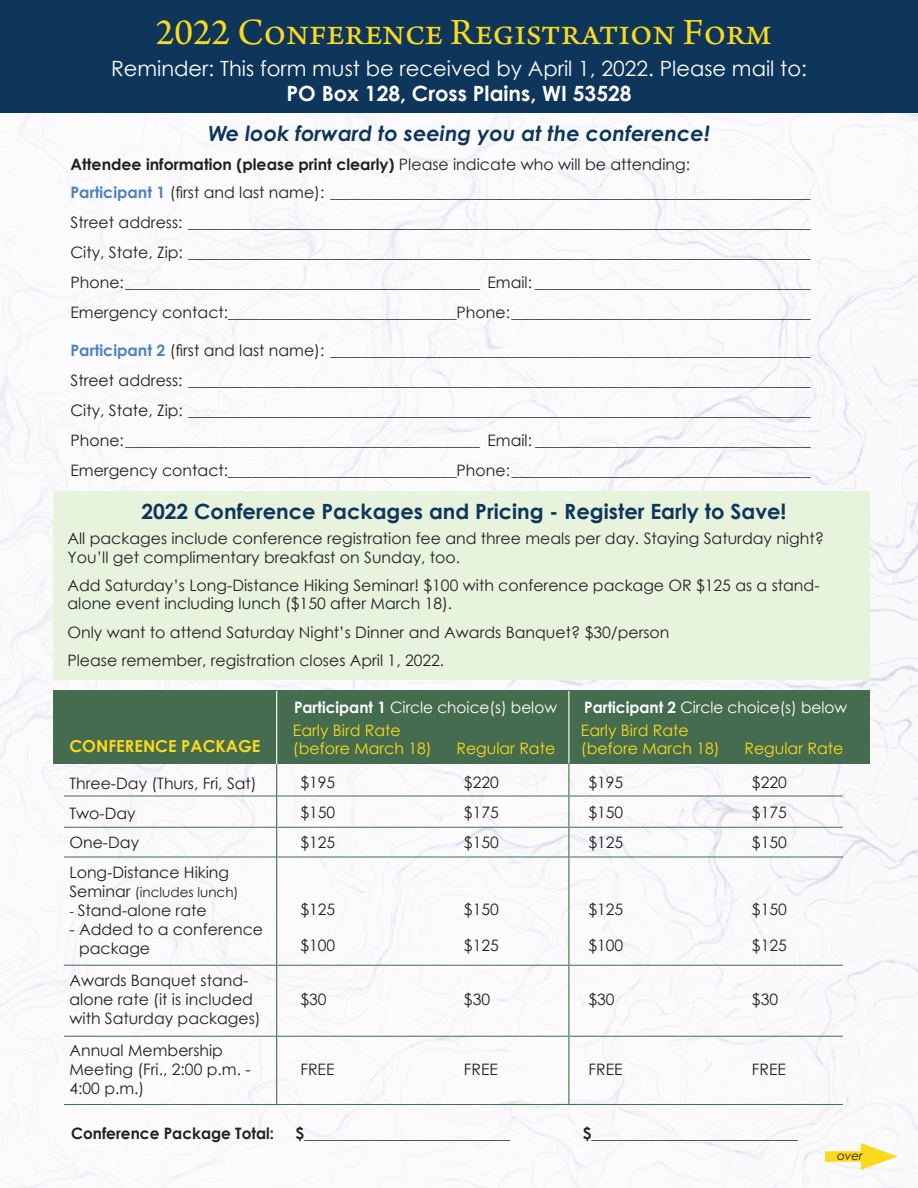
<style>
.page{position:relative;width:918px;height:1188px;background:#fff}
.page>*{position:absolute;margin:0;border:0;box-sizing:border-box;transform-origin:0 0}
.t1{font:39px "Arno Pro";color:#fcd91d}
.t2{font:21px/25.2px "Century Gothic";color:#fff;text-align:center}
.t3{font:700 21px "Century Gothic";color:#0e365b}
.t4{font:italic 700 21px "Century Gothic";color:#0e365b}
.t5{font:700 16.5px "Century Gothic";color:#fcd91d}
.t6{font:15.75px/18.9px "Century Gothic";color:#231f20}
.t7{font:700 15.75px "Century Gothic";color:#231f20}
.t8{font:15.75px/18px "Century Gothic";color:#fcd91d}
.t9{font:15.75px "Century Gothic";color:#fff}
.t10{font:13.5px "Century Gothic";color:#231f20}
.t11{font:italic 12px "Century Gothic";color:#231f20}
.s1{font-weight:700}
.s2{font-weight:400}
.s3{font-weight:700;color:#4f81bd}
.s4{font-size:15.75px}
.s5{font-size:13.5px}
</style>
<div class="page">
<img style="left:0;top:112px;width:918px;height:1076px">
<div style="left:0;top:0;width:918px;height:112px;background:#0e365b"></div>
<div style="left:53px;top:690px;width:817px;height:74px;background:#456c4e"></div>
<div style="left:53px;top:492px;width:817px;height:188px;background:#e8f3de"></div>
<div style="left:825px;top:1151px;width:51px;height:11px;background:#fcd91d"></div>
<svg style="left:861px;top:1143px;width:37px;height:27px"></svg>
<hr style="left:64px;top:796px;width:779px;height:1px;background:#456c4e">
<hr style="left:64px;top:827px;width:779px;height:1px;background:#456c4e">
<hr style="left:64px;top:857px;width:779px;height:1px;background:#456c4e">
<hr style="left:64px;top:965px;width:779px;height:1px;background:#456c4e">
<hr style="left:64px;top:1036px;width:779px;height:1px;background:#456c4e">
<hr style="left:64px;top:1104px;width:779px;height:1px;background:#456c4e">
<hr style="left:568px;top:691px;width:1px;height:370px;background:#fff">
<hr style="left:276px;top:691px;width:1px;height:370px;background:#fff">
<hr style="left:568px;top:763px;width:1px;height:341px;background:#456c4e">
<hr style="left:276px;top:764px;width:1px;height:340px;background:#456c4e">
<p class="t1" style="left:156px;top:10px;width:617px">2022 Conference Registration Form</p>
<p class="t2" style="left:111px;top:55px;width:697px">Reminder: This form must be received by April 1, 2022. Please mail to:<br><span class="s1">PO Box 128, Cross Plains, WI 53528</span></p>
<p class="t4" style="left:208px;top:120px;width:503px">We look forward to seeing you at the conference!</p>
<p class="t7" style="left:70px;top:152px;width:621px">Attendee information (please print clearly) <span class="s2">Please indicate who will be attending:</span></p>
<p class="t6" style="left:70px;top:183px;width:742px"><span class="s3">Participant 1</span> (first and last name): _____________________________________________________________</p>
<p class="t6" style="left:70px;top:213px;width:742px">Street address: _______________________________________________________________________________</p>
<p class="t6" style="left:70px;top:243px;width:742px">City, State, Zip: _______________________________________________________________________________</p>
<p class="t6" style="left:70px;top:273px;width:742px">Phone:_____________________________________________ Email: ___________________________________</p>
<p class="t6" style="left:70px;top:303px;width:742px">Emergency contact:_____________________________Phone:______________________________________</p>
<p class="t6" style="left:70px;top:340px;width:742px"><span class="s3">Participant 2</span> (first and last name): _____________________________________________________________</p>
<p class="t6" style="left:70px;top:370px;width:742px">Street address: _______________________________________________________________________________</p>
<p class="t6" style="left:70px;top:400px;width:742px">City, State, Zip: _______________________________________________________________________________</p>
<p class="t6" style="left:70px;top:430px;width:742px">Phone:_____________________________________________ Email: ___________________________________</p>
<p class="t6" style="left:70px;top:460px;width:742px">Emergency contact:_____________________________Phone:______________________________________</p>
<p class="t3" style="left:141px;top:496px;width:647px">2022 Conference Packages and Pricing - Register Early to Save!</p>
<p class="t6" style="left:68px;top:529px;width:758px;line-height:18.5px">All packages include conference registration fee and three meals per day. Staying Saturday night?<br>You’ll get complimentary breakfast on Sunday, too.</p>
<p class="t6" style="left:68px;top:576px;width:754px;line-height:18.5px">Add Saturday’s Long-Distance Hiking Seminar! $100 with conference package OR $125 as a stand&shy;alone event including lunch ($150 after March 18).</p>
<p class="t6" style="left:68px;top:622px;width:604px">Only want to attend Saturday Night’s Dinner and Awards Banquet? $30/person</p>
<p class="t6" style="left:68px;top:650px;width:378px">Please remember, registration closes April 1, 2022.</p>
<p class="t5" style="left:69px;top:733px;width:193px">CONFERENCE PACKAGE</p>
<p class="t6" style="left:69px;top:774px;width:189px">Three-Day (Thurs, Fri, Sat)</p>
<p class="t6" style="left:69px;top:803px;width:68px">Two-Day</p>
<p class="t6" style="left:69px;top:833px;width:71px">One-Day</p>
<p class="t6" style="left:69px;top:863px;width:161px">Long-Distance Hiking</p>
<p class="t10" style="left:69px;top:883px;width:171px"><span class="s4">Seminar</span> (includes lunch)</p>
<p class="t6" style="left:69px;top:900px;width:139px"><span class="s5">-</span> Stand-alone rate</p>
<p class="t6" style="left:79px;top:919px;width:186px;text-indent:-10px">- Added to a conference package</p>
<p class="t6" style="left:69px;top:971px;width:193px">Awards Banquet stand&shy;alone rate (it is included with Saturday packages)</p>
<p class="t6" style="left:69px;top:1041px;width:183px">Annual Membership<br>Meeting (Fri., 2:00 p.m. -<br>4:00 p.m.)</p>
<p class="t9" style="left:294px;top:696px;width:265px"><span class="s1">Participant 1</span> Circle choice(s) below</p>
<p class="t9" style="left:584px;top:696px;width:265px"><span class="s1">Participant 2</span> Circle choice(s) below</p>
<p class="t8" style="left:293px;top:722px;width:140px">Early Bird Rate (before March 18)</p>
<p class="t6" style="left:300px;top:773px;width:36px">$195</p>
<p class="t6" style="left:300px;top:803px;width:36px">$150</p>
<p class="t6" style="left:300px;top:832px;width:36px">$125</p>
<p class="t6" style="left:300px;top:900px;width:36px">$125</p>
<p class="t6" style="left:300px;top:936px;width:36px">$100</p>
<p class="t6" style="left:300px;top:990px;width:28px">$30</p>
<p class="t6" style="left:300px;top:1060px;width:36px">FREE</p>
<p class="t8" style="left:456px;top:740px;width:100px">Regular Rate</p>
<p class="t6" style="left:464px;top:773px;width:36px">$220</p>
<p class="t6" style="left:464px;top:803px;width:36px">$175</p>
<p class="t6" style="left:464px;top:832px;width:36px">$150</p>
<p class="t6" style="left:464px;top:900px;width:36px">$150</p>
<p class="t6" style="left:464px;top:936px;width:36px">$125</p>
<p class="t6" style="left:464px;top:990px;width:28px">$30</p>
<p class="t6" style="left:464px;top:1060px;width:36px">FREE</p>
<p class="t8" style="left:581px;top:722px;width:140px">Early Bird Rate (before March 18)</p>
<p class="t6" style="left:588px;top:773px;width:36px">$195</p>
<p class="t6" style="left:588px;top:803px;width:36px">$150</p>
<p class="t6" style="left:588px;top:832px;width:36px">$125</p>
<p class="t6" style="left:588px;top:900px;width:36px">$125</p>
<p class="t6" style="left:588px;top:936px;width:36px">$100</p>
<p class="t6" style="left:588px;top:990px;width:28px">$30</p>
<p class="t6" style="left:588px;top:1060px;width:36px">FREE</p>
<p class="t8" style="left:744px;top:740px;width:100px">Regular Rate</p>
<p class="t6" style="left:752px;top:773px;width:36px">$220</p>
<p class="t6" style="left:752px;top:803px;width:36px">$175</p>
<p class="t6" style="left:752px;top:832px;width:36px">$150</p>
<p class="t6" style="left:752px;top:900px;width:36px">$150</p>
<p class="t6" style="left:752px;top:936px;width:36px">$125</p>
<p class="t6" style="left:752px;top:990px;width:28px">$30</p>
<p class="t6" style="left:752px;top:1060px;width:36px">FREE</p>
<p class="t7" style="left:71px;top:1122px;width:204px">Conference Package Total:</p>
<p class="t7" style="left:295px;top:1122px;width:216px">$___________________________</p>
<p class="t7" style="left:583px;top:1122px;width:216px">$___________________________</p>
<p class="t11" style="left:837px;top:1148px;width:27px">over</p>
</div>
